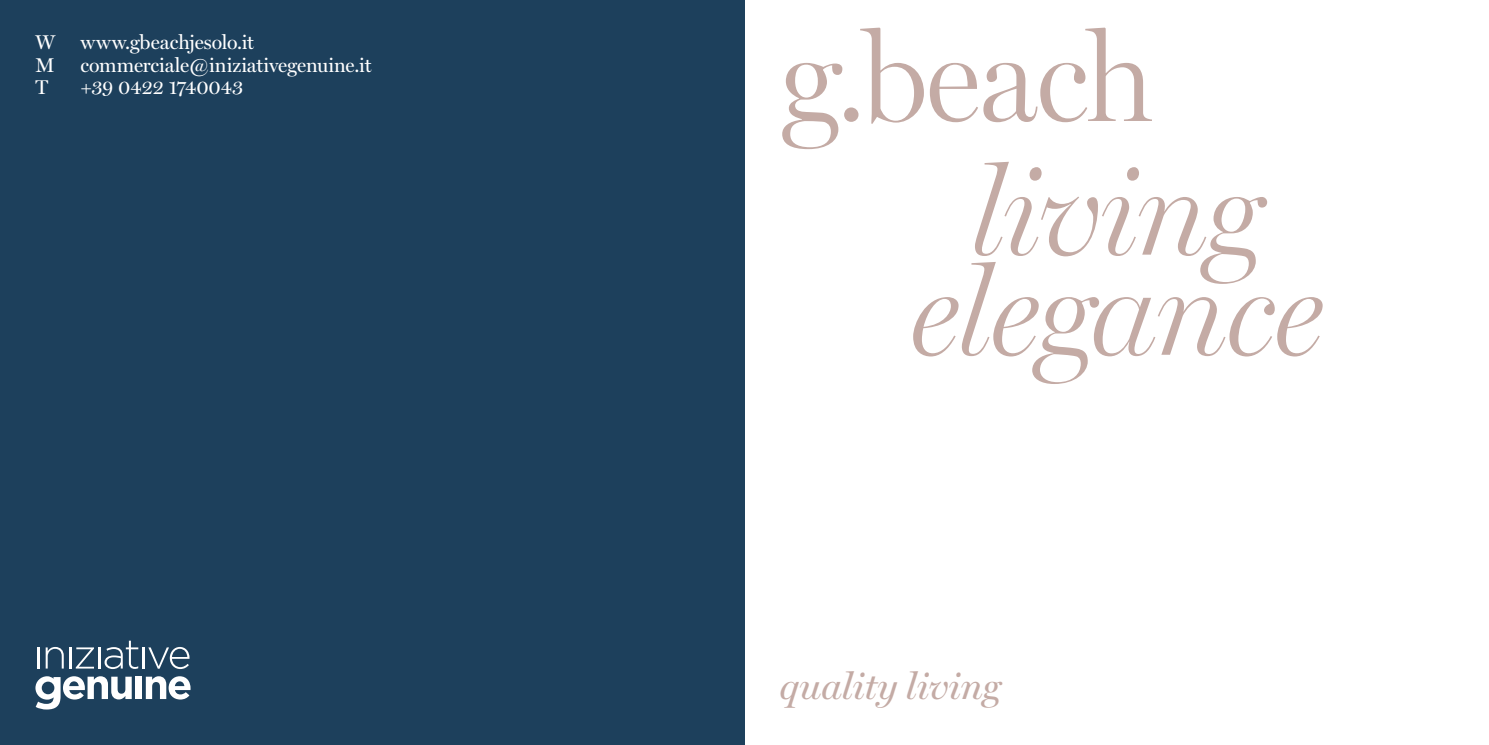
<style>
.page{position:relative;width:1489px;height:745px;background:#fff}
.page>*{position:absolute;margin:0;border:0;box-sizing:border-box;transform-origin:0 0}
.t1{font:italic 300 125px "Miller Display";letter-spacing:-.015em;color:#c4aba5}
.t2{font:300 125px "Miller Display";letter-spacing:-.015em;color:#c4aba5}
.t3{font:italic 37.5px "Miller Display";letter-spacing:-.01em;color:#c4aba5}
.t4{font:20px "Miller Display";letter-spacing:-.005em;color:#fff}
</style>
<div class="page">
<div style="left:0;top:0;width:744px;height:744px;background:#1d405c"></div>
<hr style="left:38px;top:647px;width:2px;height:21px;background:#fff">
<svg style="left:46px;top:647px;width:18px;height:21px"></svg>
<hr style="left:69px;top:647px;width:2px;height:21px;background:#fff">
<svg style="left:76px;top:647px;width:18px;height:21px"></svg>
<hr style="left:98px;top:647px;width:2px;height:21px;background:#fff">
<svg style="left:105px;top:640px;width:33px;height:28px"></svg>
<hr style="left:142px;top:647px;width:3px;height:21px;background:#fff">
<svg style="left:148px;top:647px;width:41px;height:21px"></svg>
<div style="left:136px;top:676px;width:6px;height:22px;background:#fff"></div>
<svg style="left:146px;top:676px;width:44px;height:23px"></svg>
<svg style="left:35px;top:676px;width:97px;height:33px"></svg>
<p class="t4" style="left:35px;top:30px;width:21px">W</p>
<p class="t4" style="left:80px;top:30px;width:175px">www.gbeachjesolo.it</p>
<p class="t4" style="left:35px;top:53px;width:21px">M</p>
<p class="t4" style="left:80px;top:53px;width:292px">commerciale@iniziativegenuine.it</p>
<p class="t4" style="left:35px;top:75px;width:14px">T</p>
<p class="t4" style="left:80px;top:75px;width:164px">+39 0422 1740043</p>
<p class="t2" style="left:780px;top:2px;width:376px">g.beach</p>
<p class="t1" style="left:970px;top:138px;width:294px">living</p>
<p class="t1" style="left:910px;top:238px;width:414px">elegance</p>
<p class="t3" style="left:780px;top:663px;width:222px">quality living</p>
</div>
